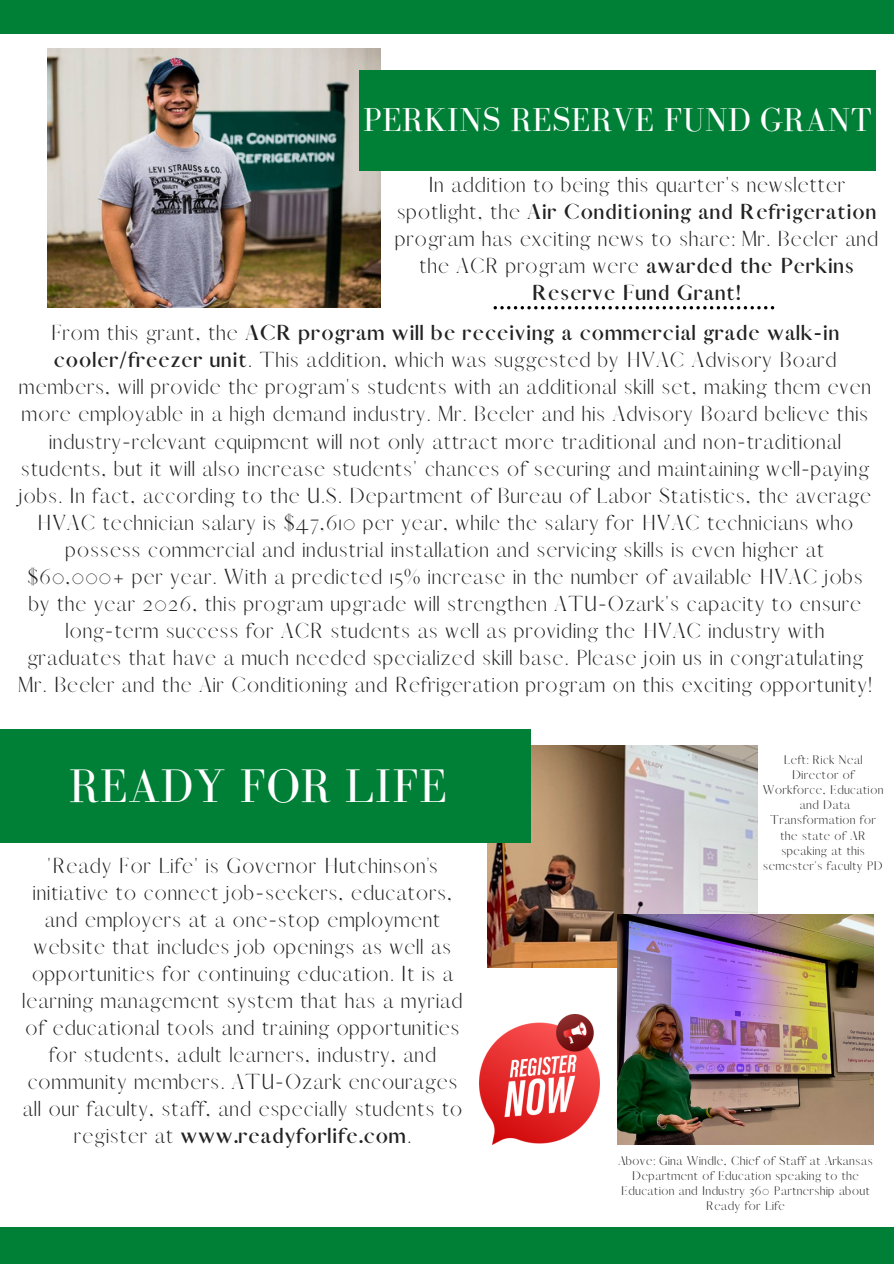
<style>
.page{position:relative;width:894px;height:1264px;background:#fff}
.page>*{position:absolute;margin:0;border:0;box-sizing:border-box;transform-origin:0 0}
.t1{font:48.45px "Bodoni FLF";letter-spacing:.01em;color:#fff}
.t2{font:34.05px "Bodoni FLF";letter-spacing:.01em;color:#fff}
.t3{font:19.5px/27px "Afrah";letter-spacing:.06em;color:#222;text-align:center}
.t4{font:11.25px/15.1px "Afrah";letter-spacing:.06em;color:#222;text-align:center}
.s1{font-weight:700}
</style>
<div class="page">
<div style="left:0;top:1227px;width:893px;height:36px;background:#008037"></div>
<div style="left:0;top:0;width:893px;height:33px;background:#008037"></div>
<img style="left:47px;top:48px;width:333px;height:259px">
<div style="left:359px;top:71px;width:516px;height:99px;background:#008037"></div>
<img style="left:487px;top:745px;width:270px;height:222px">
<div style="left:0;top:729px;width:530px;height:113px;background:#008037"></div>
<svg style="left:493px;top:306px;width:281px;height:3px"></svg>
<img style="left:617px;top:914px;width:256px;height:230px">
<img style="left:479px;top:1014px;width:120px;height:130px">
<p class="t2" style="left:363px;top:101px;width:510px">PERKINS RESERVE FUND GRANT</p>
<p class="t3" style="left:395px;top:171px;width:484px">In addition to being this quarter's newsletter spotlight, the <span class="s1">Air Conditioning and Refrigeration </span>program has exciting news to share: Mr. Beeler and the ACR program were <span class="s1">awarded the Perkins Reserve Fund Grant!</span></p>
<p class="t3" style="left:18px;top:320px;width:855px">From this grant, the <span class="s1">ACR program will be receiving a commercial grade walk-in cooler/freezer unit</span>. This addition, which was suggested by HVAC Advisory Board members, will provide the program's students with an additional skill set, making them even more employable in a high demand industry. Mr. Beeler and his Advisory Board believe this industry-relevant equipment will not only attract more traditional and non-traditional students, but it will also increase students' chances of securing and maintaining well-paying jobs. In fact, according to the U.S. Department of Bureau of Labor Statistics, the average HVAC technician salary is $47,610 per year, while the salary for HVAC technicians who possess commercial and industrial installation and servicing skills is even higher at $60,000+ per year. With a predicted 15% increase in the number of available HVAC jobs by the year 2026, this program upgrade will strengthen ATU-Ozark's capacity to ensure long-term success for ACR students as well as providing the HVAC industry with graduates that have a much needed specialized skill base. Please join us in congratulating Mr. Beeler and the Air Conditioning and Refrigeration program on this exciting opportunity!</p>
<p class="t1" style="left:69px;top:760px;width:379px">READY FOR LIFE</p>
<p class="t3" style="left:23px;top:852px;width:441px">'Ready For Life' is Governor Hutchinson’s initiative to connect job-seekers, educators, and employers at a one-stop employment website that includes job openings as well as opportunities for continuing education. It is a learning management system that has a myriad of educational tools and training opportunities for students, adult learners, industry, and community members. ATU-Ozark encourages all our faculty, staff, and especially students to register at <span class="s1">www.readyforlife.com</span>.</p>
<p class="t4" style="left:783px;top:752px;width:80px">Left: Rick Neal</p>
<p class="t4" style="left:762px;top:767px;width:122px">Director of<br>Workforce, Education</p>
<p class="t4" style="left:763px;top:797px;width:121px">and Data<br>Transformation for the state of AR speaking at this semester's faculty PD</p>
<p class="t4" style="left:618px;top:1152px;width:256px">Above: Gina Windle, Chief of Staff at Arkansas Department of Education speaking to the Education and Industry 360 Partnership about Ready for Life</p>
</div>
